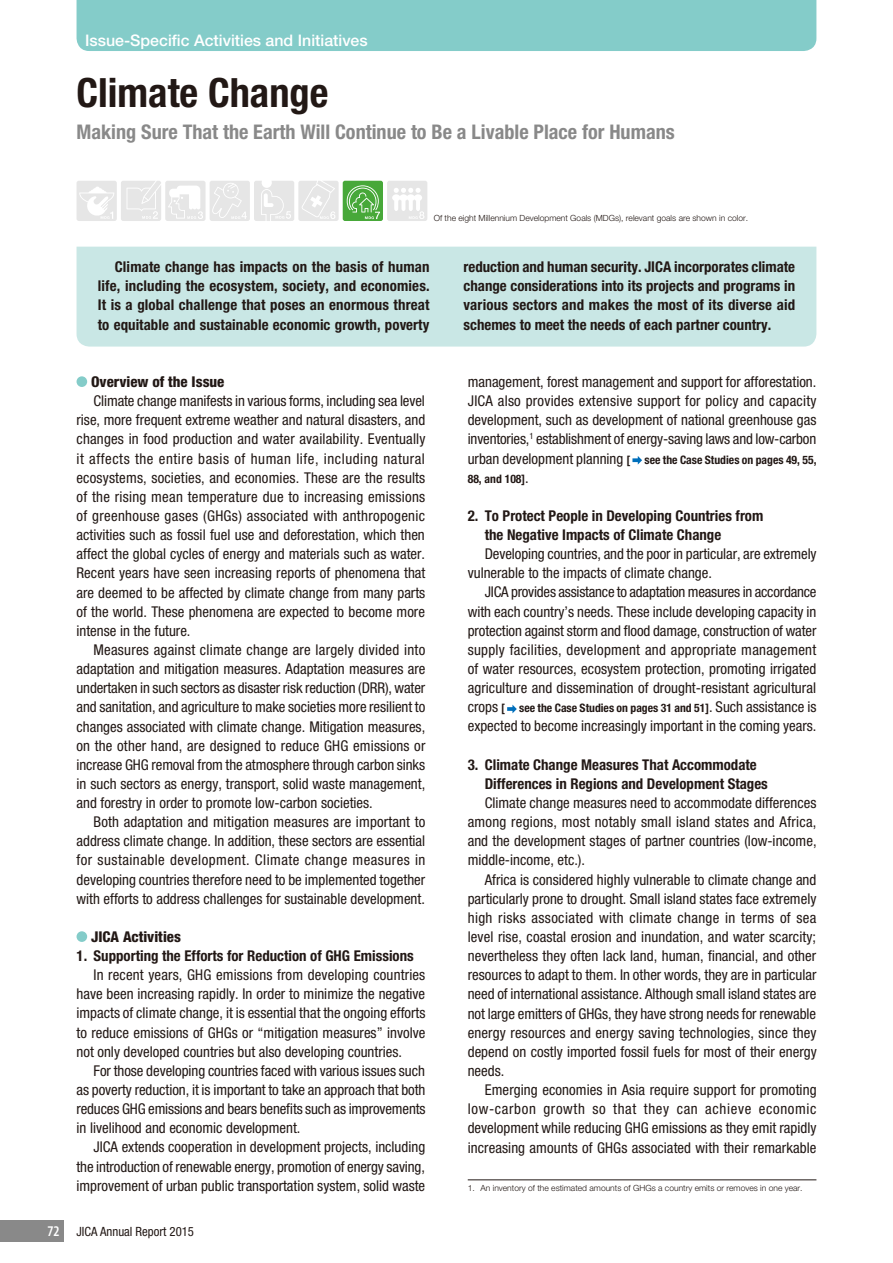
<style>
.page{position:relative;width:893px;height:1263px;background:#fff}
.page>*{position:absolute;margin:0;border:0;box-sizing:border-box;transform-origin:0 0}
.t1{font:700 condensed 40.35px "Helvetica Neue";color:#221815}
.t2{font:700 condensed 20.25px "Helvetica Neue";color:#898989}
.t3{font:500 15.9px "Helvetica Neue";color:#fff}
.t4{font:condensed 14.85px/19.2px "Helvetica Neue";color:#221815;text-align:justify}
.t5{font:700 condensed 14.85px/19.2px "Helvetica Neue";color:#221815;text-align:justify}
.t6{font:800 condensed 14.85px "Helvetica Neue";color:#221815}
.t7{font:condensed 12.75px "Helvetica Neue";color:#221815}
.t8{font:700 condensed 11.7px/19.2px "Helvetica Neue";color:#221815}
.t9{font:300 8.55px "Helvetica Neue";color:#221815}
.s1{font-family:"Myriad Pro";font-weight:600;font-size:14.85px;color:#fff}
.s2{font-weight:400;font-size:14.85px}
</style>
<div class="page">
<div style="left:77px;top:0;width:739px;height:51px;background:#84ccc9"></div>
<div style="left:77px;top:247px;width:739px;height:100px;background:#c9e7e5"></div>
<svg style="left:77px;top:181px;width:350px;height:40px"></svg>
<div style="left:77px;top:376px;width:10px;height:11px;background:#84ccc9;border-radius:50%"></div>
<div style="left:77px;top:931px;width:10px;height:11px;background:#84ccc9;border-radius:50%"></div>
<svg style="left:632px;top:456px;width:10px;height:9px"></svg>
<svg style="left:507px;top:705px;width:10px;height:8px"></svg>
<hr style="left:468px;top:1179px;width:348px;height:1px;background:#221815">
<div style="left:0;top:1220px;width:64px;height:22px;background:#898989"></div>
<p class="t3" style="left:85px;top:31px;width:284px">Issue-Specific Activities and Initiatives</p>
<h1 class="t1" style="left:77px;top:68px;width:253px">Climate Change</h1>
<h2 class="t2" style="left:77px;top:119px;width:600px">Making Sure That the Earth Will Continue to Be a Livable Place for Humans</h2>
<p class="t9" style="left:434px;top:213px;width:316px">Of the eight Millennium Development Goals (MDGs), relevant goals are shown in color.</p>
<p class="t5" style="left:98px;top:257px;width:333px;text-indent:17px">Climate change has impacts on the basis of human life, including the ecosystem, society, and economies.<br>It is a global challenge that poses an enormous threat to equitable and sustainable economic growth, poverty</p>
<p class="t5" style="left:463px;top:257px;width:333px">reduction and human security. JICA incorporates climate change considerations into its projects and programs in various sectors and makes the most of its diverse aid schemes to meet the needs of each partner country.</p>
<p class="t6" style="left:91px;top:372px;width:135px">Overview of the Issue</p>
<p class="t4" style="left:77px;top:391px;width:350px;text-indent:17px">Climate change manifests in various forms, including sea level rise, more frequent extreme weather and natural disasters, and changes in food production and water availability. Eventually it affects the entire basis of human life, including natural ecosystems, societies, and economies. These are the results of the rising mean temperature due to increasing emissions of greenhouse gases (GHGs) associated with anthropogenic activities such as fossil fuel use and deforestation, which then affect the global cycles of energy and materials such as water.<br>Recent years have seen increasing reports of phenomena that are deemed to be affected by climate change from many parts of the world. These phenomena are expected to become more intense in the future.</p>
<p class="t4" style="left:77px;top:640px;width:350px;text-indent:17px">Measures against climate change are largely divided into adaptation and mitigation measures. Adaptation measures are undertaken in such sectors as disaster risk reduction (DRR), water and sanitation, and agriculture to make societies more resilient to changes associated with climate change. Mitigation measures, on the other hand, are designed to reduce GHG emissions or increase GHG removal from the atmosphere through carbon sinks in such sectors as energy, transport, solid waste management, and forestry in order to promote low-carbon societies.</p>
<p class="t4" style="left:77px;top:812px;width:350px;text-indent:17px">Both adaptation and mitigation measures are important to address climate change. In addition, these sectors are essential for sustainable development. Climate change measures in developing countries therefore need to be implemented together with efforts to address challenges for sustainable development.</p>
<p class="t6" style="left:91px;top:927px;width:91px">JICA Activities</p>
<p class="t5" style="left:77px;top:946px;width:339px">1. Supporting the Efforts for Reduction of GHG Emissions</p>
<p class="t4" style="left:77px;top:965px;width:350px;text-indent:17px">In recent years, GHG emissions from developing countries have been increasing rapidly. In order to minimize the negative impacts of climate change, it is essential that the ongoing efforts to reduce emissions of GHGs or “mitigation measures” involve not only developed countries but also developing countries.</p>
<p class="t4" style="left:77px;top:1061px;width:350px;text-indent:17px">For those developing countries faced with various issues such as poverty reduction, it is important to take an approach that both reduces GHG emissions and bears benefits such as improvements in livelihood and economic development.</p>
<p class="t4" style="left:77px;top:1137px;width:350px;text-indent:17px">JICA extends cooperation in development projects, including the introduction of renewable energy, promotion of energy saving, improvement of urban public transportation system, solid waste</p>
<p class="t7" style="left:47px;top:1224px;width:148px"><span class="s1">72</span> JICA Annual Report 2015</p>
<p class="t4" style="left:468px;top:372px;width:350px">management, forest management and support for afforestation.<br>JICA also provides extensive support for policy and capacity development, such as development of national greenhouse gas inventories,<sup>1</sup> establishment of energy-saving laws and low-carbon</p>
<p class="t8" style="left:468px;top:450px;width:350px"><span class="s2">urban development planning</span> [ see the Case Studies on pages 49, 55,<br>88, and 108]<span class="s2">.</span></p>
<p class="t5" style="left:485px;top:506px;width:280px;text-indent:-17px">2. To Protect People in Developing Countries from the Negative Impacts of Climate Change</p>
<p class="t4" style="left:468px;top:544px;width:350px;text-indent:17px">Developing countries, and the poor in particular, are extremely vulnerable to the impacts of climate change.</p>
<p class="t4" style="left:468px;top:582px;width:350px;text-indent:17px">JICA provides assistance to adaptation measures in accordance with each country’s needs. These include developing capacity in protection against storm and flood damage, construction of water supply facilities, development and appropriate management of water resources, ecosystem protection, promoting irrigated agriculture and dissemination of drought-resistant agricultural</p>
<p class="t8" style="left:468px;top:698px;width:350px"><span class="s2">crops</span> [ see the Case Studies on pages 31 and 51]<span class="s2">. Such assistance is</span></p>
<p class="t4" style="left:468px;top:716px;width:350px">expected to become increasingly important in the coming years.</p>
<p class="t5" style="left:485px;top:755px;width:285px;text-indent:-17px">3. Climate Change Measures That Accommodate<br>Differences in Regions and Development Stages</p>
<p class="t4" style="left:468px;top:793px;width:350px;text-indent:17px">Climate change measures need to accommodate differences among regions, most notably small island states and Africa, and the development stages of partner countries (low-income, middle-income, etc.).</p>
<p class="t4" style="left:468px;top:869px;width:350px;text-indent:17px">Africa is considered highly vulnerable to climate change and particularly prone to drought. Small island states face extremely high risks associated with climate change in terms of sea level rise, coastal erosion and inundation, and water scarcity; nevertheless they often lack land, human, financial, and other resources to adapt to them. In other words, they are in particular need of international assistance. Although small island states are not large emitters of GHGs, they have strong needs for renewable energy resources and energy saving technologies, since they depend on costly imported fossil fuels for most of their energy needs.</p>
<p class="t4" style="left:468px;top:1080px;width:350px;text-indent:17px">Emerging economies in Asia require support for promoting low-carbon growth so that they can achieve economic development while reducing GHG emissions as they emit rapidly increasing amounts of GHGs associated with their remarkable</p>
<p class="t9" style="left:468px;top:1182px;width:336px">1. An inventory of the estimated amounts of GHGs a country emits or removes in one year.</p>
</div>
